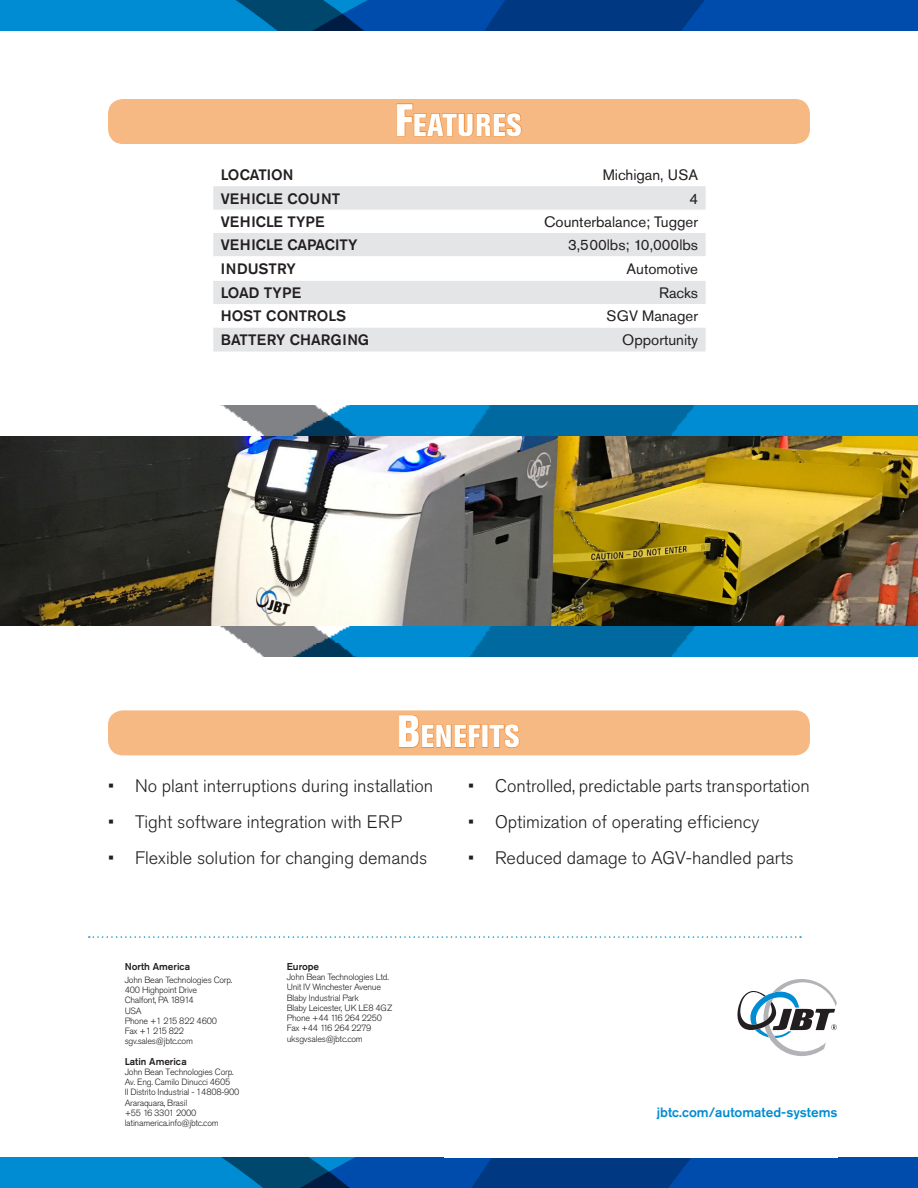
<style>
.page{position:relative;width:918px;height:1188px;background:#fff}
.page>*{position:absolute;margin:0;border:0;box-sizing:border-box;transform-origin:0 0}
.t1{font:800 condensed 31.5px "Akzidenz Grotesk Pro";letter-spacing:.02em;color:#fff}
.t2{font:300 18px "Akzidenz Grotesk Pro";color:#231f20}
.JBT_Bold_Table_Text{font:500 15px "Akzidenz Grotesk Pro";color:#231f20}
.JBT_Table_text{font:15px "Akzidenz Grotesk Pro";color:#231f20}
.t3{font:500 13.5px "Akzidenz Grotesk Pro";color:#008cd2}
.t4{font:500 9.9px "Akzidenz Grotesk Pro";color:#231f20}
.t5{font:300 9px "Akzidenz Grotesk Pro";letter-spacing:-.025em;color:#231f20}
.s1{font-size:45px}
</style>
<div class="page">
<svg style="left:0;top:0;width:918px;height:30px;background:#0059a7"></svg>
<svg style="left:0;top:1158px;width:918px;height:30px;background:#0058a6"></svg>
<div style="left:108px;top:710px;width:702px;height:45px;background:#f7b983;border-radius:15px"></div>
<svg style="left:399px;top:715px;width:82px;height:33px"></svg>
<div style="left:482px;top:725px;width:6px;height:23px;border:1px solid #ee7f1f"></div>
<svg style="left:489px;top:724px;width:31px;height:24px"></svg>
<svg style="left:737px;top:979px;width:100px;height:77px"></svg>
<svg style="left:89px;top:936px;width:712px;height:2px"></svg>
<div style="left:108px;top:99px;width:702px;height:45px;background:#f7b983;border-radius:15px"></div>
<svg style="left:396px;top:103px;width:126px;height:34px"></svg>
<svg style="left:213px;top:186px;width:493px;height:166px;fill:#e4e5e7"></svg>
<svg style="left:213px;top:256px;width:493px;height:72px"></svg>
<img style="left:0;top:436px;width:918px;height:190px">
<img style="left:220px;top:405px;width:698px;height:31px">
<img style="left:220px;top:626px;width:698px;height:31px">
<p class="t1" style="left:395px;top:104px;width:128px"><span class="s1">F</span>EATURES</p>
<p class="JBT_Bold_Table_Text" style="left:221px;top:165px;width:74px">LOCATION</p>
<p class="JBT_Table_text" style="left:603px;top:165px;width:97px">Michigan, USA</p>
<p class="JBT_Bold_Table_Text" style="left:221px;top:189px;width:121px">VEHICLE COUNT</p>
<p class="JBT_Table_text" style="left:689px;top:189px;width:10px">4</p>
<p class="JBT_Bold_Table_Text" style="left:221px;top:212px;width:105px">VEHICLE TYPE</p>
<p class="JBT_Table_text" style="left:544px;top:212px;width:156px">Counterbalance; Tugger</p>
<p class="JBT_Bold_Table_Text" style="left:221px;top:235px;width:138px">VEHICLE CAPACITY</p>
<p class="JBT_Table_text" style="left:568px;top:235px;width:131px">3,500lbs; 10,000lbs</p>
<p class="JBT_Bold_Table_Text" style="left:221px;top:259px;width:77px">INDUSTRY</p>
<p class="JBT_Table_text" style="left:627px;top:259px;width:73px">Automotive</p>
<p class="JBT_Bold_Table_Text" style="left:221px;top:283px;width:82px">LOAD TYPE</p>
<p class="JBT_Table_text" style="left:659px;top:283px;width:41px">Racks</p>
<p class="JBT_Bold_Table_Text" style="left:221px;top:306px;width:127px">HOST CONTROLS</p>
<p class="JBT_Table_text" style="left:607px;top:306px;width:93px">SGV Manager</p>
<p class="JBT_Bold_Table_Text" style="left:221px;top:330px;width:150px">BATTERY CHARGING</p>
<p class="JBT_Table_text" style="left:622px;top:330px;width:77px">Opportunity</p>
<p class="t1" style="left:397px;top:716px;width:124px"><span class="s1">B</span>ENEFITS</p>
<p class="t2" style="left:108px;top:774px;width:327px">• No plant interruptions during installation</p>
<p class="t2" style="left:108px;top:810px;width:295px">• Tight software integration with ERP</p>
<p class="t2" style="left:108px;top:846px;width:321px">• Flexible solution for changing demands</p>
<p class="t2" style="left:468px;top:774px;width:344px">• Controlled, predictable parts transportation</p>
<p class="t2" style="left:468px;top:810px;width:293px">• Optimization of operating efficiency</p>
<p class="t2" style="left:468px;top:846px;width:327px">• Reduced damage to AGV-handled parts</p>
<p class="t4" style="left:125px;top:960px;width:67px">North America</p>
<p class="t5" style="left:125px;top:974px;width:109px">John Bean Technologies Corp.</p>
<p class="t5" style="left:125px;top:984px;width:74px">400 Highpoint Drive</p>
<p class="t5" style="left:125px;top:995px;width:70px">Chalfont, PA 18914</p>
<p class="t5" style="left:125px;top:1005px;width:18px">USA</p>
<p class="t5" style="left:125px;top:1015px;width:94px">Phone +1 215 822 4600</p>
<p class="t5" style="left:125px;top:1025px;width:61px">Fax +1 215 822</p>
<p class="t5" style="left:125px;top:1035px;width:70px">sgv.sales@jbtc.com</p>
<p class="t4" style="left:125px;top:1055px;width:64px">Latin America</p>
<p class="t5" style="left:125px;top:1066px;width:111px">John Bean Technologies Corp.</p>
<p class="t5" style="left:125px;top:1076px;width:107px">Av. Eng. Camilo Dinucci 4605</p>
<p class="t5" style="left:125px;top:1087px;width:116px">II Distrito Industrial - 14808-900</p>
<p class="t5" style="left:125px;top:1097px;width:64px">Araraquara, Brasil</p>
<p class="t5" style="left:125px;top:1107px;width:73px">+55 16 3301 2000</p>
<p class="t5" style="left:125px;top:1117px;width:96px">latinamerica.info@jbtc.com</p>
<p class="t4" style="left:287px;top:960px;width:34px">Europe</p>
<p class="t5" style="left:287px;top:971px;width:104px">John Bean Technologies Ltd.</p>
<p class="t5" style="left:287px;top:981px;width:96px">Unit IV Winchester Avenue</p>
<p class="t5" style="left:287px;top:992px;width:74px">Blaby Industrial Park</p>
<p class="t5" style="left:287px;top:1002px;width:107px">Blaby Leicester, UK LE8 4GZ</p>
<p class="t5" style="left:287px;top:1012px;width:97px">Phone +44 116 264 2250</p>
<p class="t5" style="left:287px;top:1022px;width:86px">Fax +44 116 264 2279</p>
<p class="t5" style="left:287px;top:1033px;width:78px">uksgvsales@jbtc.com</p>
<p class="t3" style="left:657px;top:1103px;width:182px">jbtc.com/automated-systems</p>
</div>
